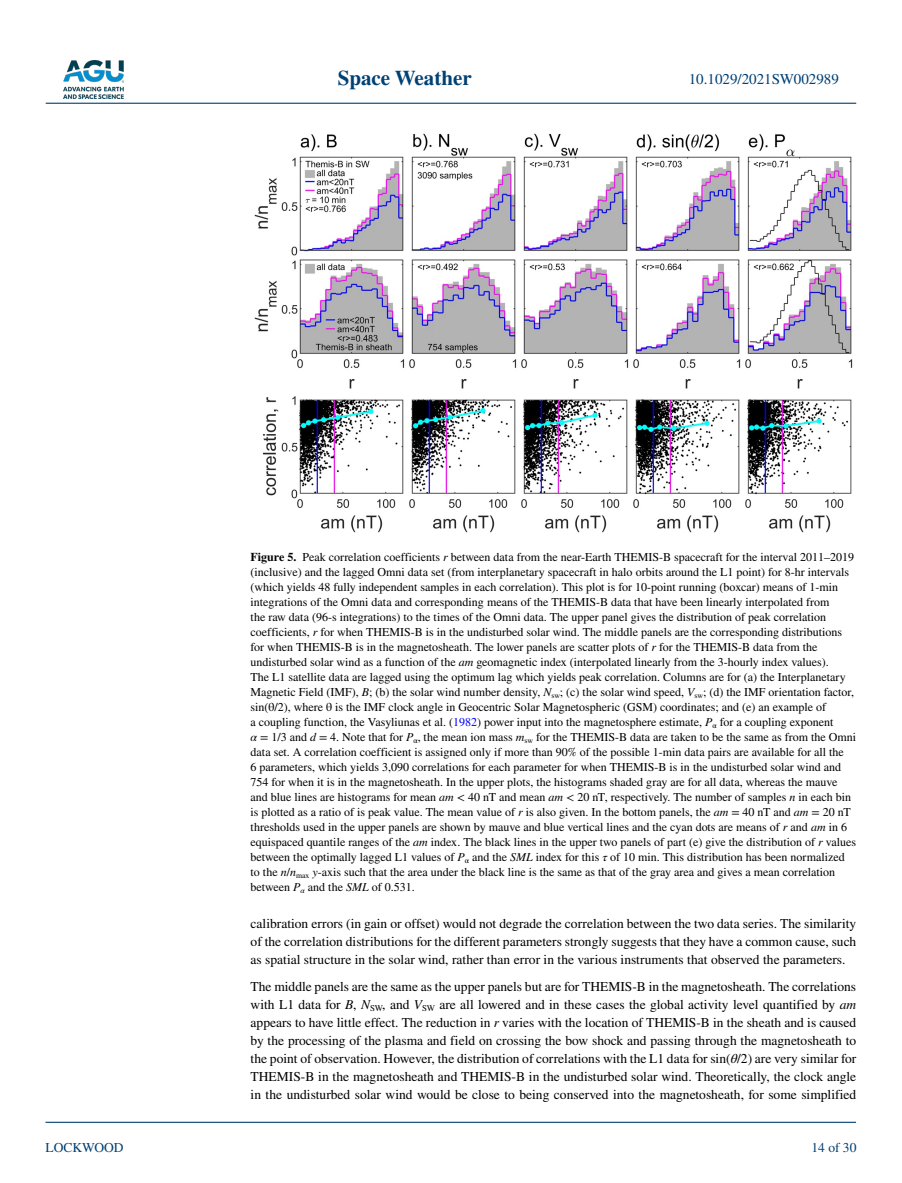
<style>
.page{position:relative;width:902px;height:1183px;background:#fff}
.page>*{position:absolute;margin:0;border:0;box-sizing:border-box;transform-origin:0 0}
.t1{font:700 21px "STIX";color:#004174}
.t2{font:15px "STIX";color:#004174}
.t3{font:13.5px/18px "STIX";color:#000;text-align:justify}
.t4{font:13.5px "STIX";color:#004174}
.t5{font:12px/15px "STIX";color:#000}
.s1{font-weight:700}
.s2{font-style:italic}
.s3{color:#00f}
</style>
<div class="page">
<img style="left:63px;top:60px;width:60px;height:39px">
<hr style="left:46px;top:103px;width:810px;height:1px;background:#004174">
<hr style="left:45px;top:1121px;width:810px;height:1px;background:#004174">
<img style="left:255px;top:134px;width:597px;height:398px">
<h1 class="t1" style="left:337px;top:66px;width:135px">Space Weather</h1>
<p class="t2" style="left:688px;top:69px;width:152px">10.1029/2021SW002989</p>
<p class="t4" style="left:45px;top:1138px;width:80px">LOCKWOOD</p>
<p class="t5" style="left:250px;top:550px;width:607px"><span class="s1">Figure 5.</span> Peak correlation coefficients <span class="s2">r</span> between data from the near-Earth THEMIS-B spacecraft for the interval 2011–2019 (inclusive) and the lagged Omni data set (from interplanetary spacecraft in halo orbits around the L1 point) for 8-hr intervals (which yields 48 fully independent samples in each correlation). This plot is for 10-point running (boxcar) means of 1-min integrations of the Omni data and corresponding means of the THEMIS-B data that have been linearly interpolated from<br>the raw data (96-s integrations) to the times of the Omni data. The upper panel gives the distribution of peak correlation coefficients, <span class="s2">r</span> for when THEMIS-B is in the undisturbed solar wind. The middle panels are the corresponding distributions for when THEMIS-B is in the magnetosheath. The lower panels are scatter plots of <span class="s2">r</span> for the THEMIS-B data from the undisturbed solar wind as a function of the <span class="s2">am</span> geomagnetic index (interpolated linearly from the 3-hourly index values).<br>The L1 satellite data are lagged using the optimum lag which yields peak correlation. Columns are for (a) the Interplanetary Magnetic Field (IMF), <span class="s2">B</span>; (b) the solar wind number density, <span class="s2">N</span><sub>sw</sub>; (c) the solar wind speed, <span class="s2">V</span><sub>sw</sub>; (d) the IMF orientation factor, sin(θ/2), where θ is the IMF clock angle in Geocentric Solar Magnetospheric (GSM) coordinates; and (e) an example of<br>a coupling function, the Vasyliunas et al. (<span class="s3">1982</span>) power input into the magnetosphere estimate, <span class="s2">P</span><sub>α</sub> for a coupling exponent<br><span class="s2">α</span> = 1/3 and <span class="s2">d</span> = 4. Note that for <span class="s2">P</span><sub>α</sub>, the mean ion mass <span class="s2">m</span><sub>sw</sub> for the THEMIS-B data are taken to be the same as from the Omni data set. A correlation coefficient is assigned only if more than 90% of the possible 1-min data pairs are available for all the<br>6 parameters, which yields 3,090 correlations for each parameter for when THEMIS-B is in the undisturbed solar wind and 754 for when it is in the magnetosheath. In the upper plots, the histograms shaded gray are for all data, whereas the mauve and blue lines are histograms for mean <span class="s2">am</span> &lt; 40 nT and mean <span class="s2">am</span> &lt; 20 nT, respectively. The number of samples <span class="s2">n</span> in each bin is plotted as a ratio of is peak value. The mean value of <span class="s2">r</span> is also given. In the bottom panels, the <span class="s2">am</span> = 40 nT and <span class="s2">am</span> = 20 nT thresholds used in the upper panels are shown by mauve and blue vertical lines and the cyan dots are means of <span class="s2">r</span> and <span class="s2">am</span> in 6 equispaced quantile ranges of the <span class="s2">am</span> index. The black lines in the upper two panels of part (e) give the distribution of <span class="s2">r</span> values between the optimally lagged L1 values of <span class="s2">P</span><sub>α</sub> and the <span class="s2">SML</span> index for this <span class="s2">τ</span> of 10 min. This distribution has been normalized to the <span class="s2">n</span>/<span class="s2">n</span><sub>max</sub> <span class="s2">y</span>-axis such that the area under the black line is the same as that of the gray area and gives a mean correlation between <span class="s2">P</span><sub>α</sub> and the <span class="s2">SML</span> of 0.531.</p>
<p class="t3" style="left:250px;top:915px;width:607px">calibration errors (in gain or offset) would not degrade the correlation between the two data series. The similarity of the correlation distributions for the different parameters strongly suggests that they have a common cause, such as spatial structure in the solar wind, rather than error in the various instruments that observed the parameters.</p>
<p class="t3" style="left:250px;top:978px;width:607px">The middle panels are the same as the upper panels but are for THEMIS-B in the magnetosheath. The correlations with L1 data for <span class="s2">B</span>, <span class="s2">N</span><sub>SW</sub>, and <span class="s2">V</span><sub>SW</sub> are all lowered and in these cases the global activity level quantified by <span class="s2">am </span>appears to have little effect. The reduction in <span class="s2">r</span> varies with the location of THEMIS-B in the sheath and is caused by the processing of the plasma and field on crossing the bow shock and passing through the magnetosheath to the point of observation. However, the distribution of correlations with the L1 data for sin(<span class="s2">θ</span>/2) are very similar for THEMIS-B in the magnetosheath and THEMIS-B in the undisturbed solar wind. Theoretically, the clock angle in the undisturbed solar wind would be close to being conserved into the magnetosheath, for some simplified</p>
<p class="t4" style="left:811px;top:1138px;width:46px">14 of 30</p>
</div>
